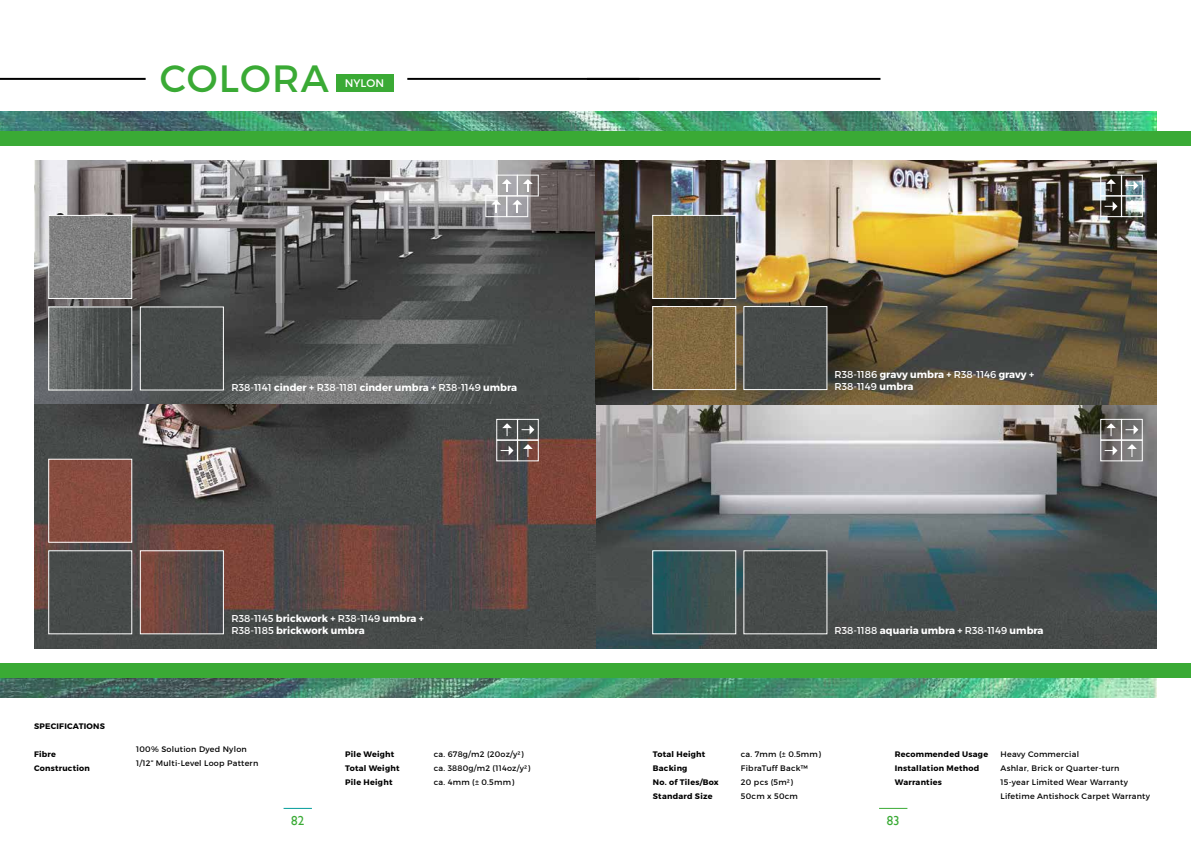
<style>
.page{position:relative;width:1191px;height:842px;background:#fff}
.page>*{position:absolute;margin:0;border:0;box-sizing:border-box;transform-origin:0 0}
.t1{font:38px "Montserrat";letter-spacing:.03em;color:#3aaa35}
.t2{font:13px "Gill Sans";color:#3aaa35}
.t3{font:11px "Montserrat";color:#fff}
.t4{font:10px/12px "Montserrat";color:#fff}
.t5{font:700 10px/12px "Montserrat";color:#fff}
.t6{font:8px/14px "Montserrat";letter-spacing:.03em;color:#000}
.t7{font:700 8px/14px "Montserrat";letter-spacing:.03em;color:#000}
.s1{font-weight:700}
.s2{font-weight:400}
</style>
<div class="page">
<svg style="left:283px;top:808px;width:29px;height:1px"></svg>
<svg style="left:879px;top:808px;width:28px;height:1px"></svg>
<hr style="left:407px;top:78px;width:232px;height:2px;background:#000">
<hr style="left:0;top:78px;width:146px;height:2px;background:#000">
<hr style="left:587px;top:78px;width:293px;height:2px;background:#000">
<div style="left:336px;top:74px;width:57px;height:18px;background:#3aaa35"></div>
<img style="left:0;top:112px;width:1157px;height:585px">
<div style="left:0;top:136px;width:1191px;height:527px;background:#fff"></div>
<div style="left:0;top:131px;width:1191px;height:15px;background:#3aaa35"></div>
<div style="left:0;top:663px;width:1191px;height:14px;background:#3aaa35"></div>
<img style="left:34px;top:160px;width:1123px;height:488px">
<img style="left:50px;top:308px;width:80px;height:80px">
<div style="left:48px;top:306px;width:84px;height:84px;border:1px solid #fff"></div>
<div style="left:50px;top:552px;width:80px;height:80px;background:#474b4a"></div>
<div style="left:48px;top:550px;width:84px;height:84px;border:1px solid #fff"></div>
<img style="left:50px;top:217px;width:80px;height:80px">
<div style="left:48px;top:215px;width:84px;height:84px;border:1px solid #fff"></div>
<div style="left:50px;top:461px;width:80px;height:80px;background:#874c3f"></div>
<div style="left:48px;top:459px;width:84px;height:84px;border:1px solid #fff"></div>
<div style="left:517px;top:440px;width:22px;height:21px;border:1px solid #fff"></div>
<svg style="left:523px;top:444px;width:10px;height:13px"></svg>
<div style="left:517px;top:419px;width:22px;height:21px;border:1px solid #fff"></div>
<svg style="left:521px;top:425px;width:13px;height:10px"></svg>
<svg style="left:500px;top:446px;width:13px;height:9px"></svg>
<div style="left:496px;top:440px;width:22px;height:21px;border:1px solid #fff"></div>
<div style="left:496px;top:419px;width:22px;height:21px;border:1px solid #fff"></div>
<svg style="left:502px;top:423px;width:10px;height:13px"></svg>
<img style="left:654px;top:308px;width:80px;height:80px">
<div style="left:652px;top:306px;width:84px;height:84px;border:1px solid #fff"></div>
<img style="left:654px;top:217px;width:80px;height:80px">
<div style="left:652px;top:215px;width:84px;height:84px;border:1px solid #fff"></div>
<div style="left:745px;top:308px;width:80px;height:80px;background:#474b4a"></div>
<div style="left:743px;top:306px;width:84px;height:84px;border:1px solid #fff"></div>
<img style="left:654px;top:552px;width:80px;height:80px">
<div style="left:652px;top:550px;width:84px;height:84px;border:1px solid #fff"></div>
<div style="left:745px;top:552px;width:80px;height:80px;background:#474b4a"></div>
<div style="left:1121px;top:440px;width:21px;height:21px;border:1px solid #fff"></div>
<svg style="left:1127px;top:444px;width:9px;height:13px"></svg>
<div style="left:1121px;top:419px;width:21px;height:21px;border:1px solid #fff"></div>
<svg style="left:1125px;top:425px;width:13px;height:10px"></svg>
<svg style="left:1104px;top:446px;width:13px;height:9px"></svg>
<div style="left:1100px;top:440px;width:21px;height:21px;border:1px solid #fff"></div>
<div style="left:1100px;top:419px;width:21px;height:21px;border:1px solid #fff"></div>
<svg style="left:1106px;top:423px;width:10px;height:13px"></svg>
<div style="left:1121px;top:195px;width:21px;height:22px;border:1px solid #fff"></div>
<svg style="left:1127px;top:200px;width:9px;height:13px"></svg>
<div style="left:1121px;top:175px;width:21px;height:21px;border:1px solid #fff"></div>
<svg style="left:1125px;top:181px;width:13px;height:9px"></svg>
<svg style="left:1104px;top:201px;width:13px;height:10px"></svg>
<div style="left:1100px;top:195px;width:21px;height:22px;border:1px solid #fff"></div>
<div style="left:1100px;top:175px;width:21px;height:21px;border:1px solid #fff"></div>
<svg style="left:1106px;top:179px;width:10px;height:13px"></svg>
<div style="left:142px;top:308px;width:80px;height:80px;background:#474b4a"></div>
<div style="left:140px;top:306px;width:84px;height:84px;border:1px solid #fff"></div>
<img style="left:142px;top:552px;width:80px;height:80px">
<div style="left:140px;top:550px;width:84px;height:84px;border:1px solid #fff"></div>
<svg style="left:485px;top:175px;width:54px;height:42px"></svg>
<h1 class="t1" style="left:160px;top:55px;width:170px">COLORA</h1>
<h3 class="t3" style="left:345px;top:76px;width:41px">NYLON</h3>
<p class="t4" style="left:231px;top:381px;width:287px">R38-1141 <span class="s1">cinder +</span> R38-1181 <span class="s1">cinder umbra +</span> R38-1149 <span class="s1">umbra</span></p>
<p class="t5" style="left:231px;top:613px;width:194px"><span class="s2">R38-1145</span> brickwork + <span class="s2">R38-1149</span> umbra +<br><span class="s2">R38-1185</span> brickwork umbra</p>
<p class="t4" style="left:834px;top:368px;width:201px">R38-1186 <span class="s1">gravy umbra +</span> R38-1146 <span class="s1">gravy +<br></span>R38-1149 <span class="s1">umbra</span></p>
<p class="t5" style="left:834px;top:625px;width:211px"><span class="s2">R38-1188</span> aquaria umbra + <span class="s2">R38-1149</span> umbra</p>
<p class="t7" style="left:34px;top:719px;width:72px">SPECIFICATIONS</p>
<p class="t7" style="left:34px;top:747px;width:57px">Fibre<br>Construction</p>
<p class="t6" style="left:136px;top:742px;width:124px">100% Solution Dyed Nylon<br>1/12” Multi-Level Loop Pattern</p>
<p class="t7" style="left:345px;top:747px;width:56px">Pile Weight<br>Total Weight<br>Pile Height</p>
<p class="t6" style="left:434px;top:747px;width:98px">ca. 678g/m2 (20oz/y2) ca. 3880g/m2 (114oz/y2) ca. 4mm (± 0.5mm)</p>
<p class="t7" style="left:653px;top:747px;width:67px">Total Height<br>Backing<br>No. of Tiles/Box<br>Standard Size</p>
<p class="t6" style="left:741px;top:747px;width:81px">ca. 7mm (± 0.5mm)<br>FibraTuff Back™<br>20 pcs (5m2)<br>50cm x 50cm</p>
<p class="t7" style="left:894px;top:747px;width:95px">Recommended Usage<br>Installation Method<br>Warranties</p>
<p class="t6" style="left:1000px;top:747px;width:151px">Heavy Commercial<br>Ashlar, Brick or Quarter-turn<br>15-year Limited Wear Warranty<br>Lifetime Antishock Carpet Warranty</p>
<h2 class="t2" style="left:291px;top:813px;width:14px">82</h2>
<h2 class="t2" style="left:886px;top:813px;width:14px">83</h2>
</div>
